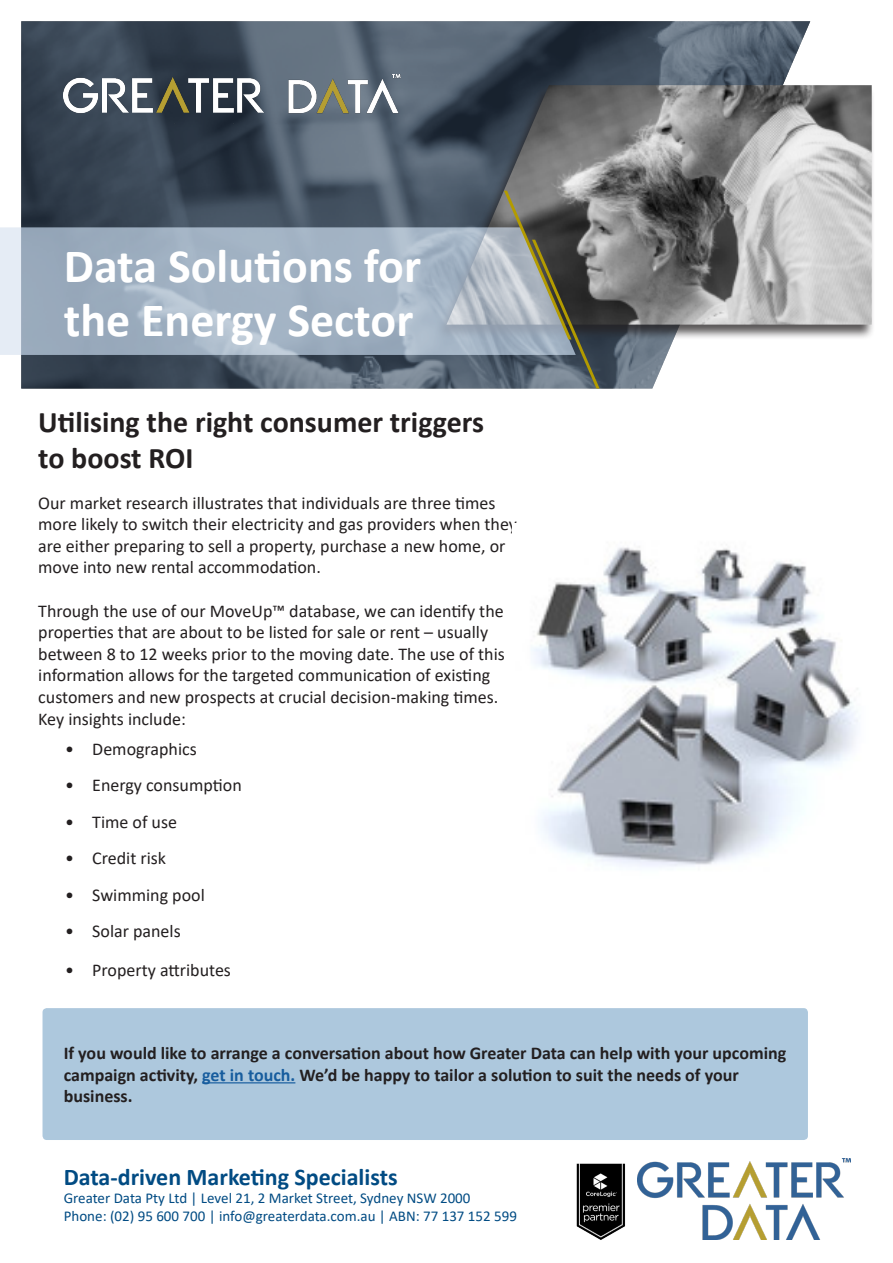
<style>
.page{position:relative;width:893px;height:1263px;background:#fff}
.page>*{position:absolute;margin:0;border:0;box-sizing:border-box;transform-origin:0 0}
.t1{font:700 48px/54px "Calibri";color:#fff}
.t2{font:700 30px "Calibri";color:#231f20}
.t3{font:700 24px "Calibri";color:#014b83}
.t4{font:18px/21.6px "Calibri";color:#231f20}
.MAIN_TEXT{font:700 18px/21.6px "Calibri";color:#231f20}
.t5{font:15px "Calibri";color:#014b83}
.s1{color:#175d9e}
</style>
<div class="page">
<img style="left:638px;top:1158px;width:212px;height:82px">
<img style="left:576px;top:1163px;width:49px;height:77px">
<img style="left:21px;top:21px;width:789px;height:367px">
<div style="left:434px;top:84px;width:441px;height:256px;background:#231f20;opacity:.75"></div>
<img style="left:446px;top:85px;width:426px;height:240px">
<img style="left:64px;top:74px;width:340px;height:49px">
<svg style="left:0;top:227px;width:504px;height:128px;background:#a5b4c5"></svg>
<svg style="left:504px;top:191px;width:96px;height:197px;background:#737877"></svg>
<div style="left:43px;top:1008px;width:765px;height:132px;background:#adc8dd;border-radius:4px"></div>
<hr style="left:202px;top:1082px;width:93px;height:1px;background:#175d9e">
<img style="left:531px;top:547px;width:327px;height:320px">
<p class="t1" style="left:64px;top:239px;width:359px">Data Solutions for the Energy Sector</p>
<p class="t2" style="left:38px;top:401px;width:447px">Utilising the right consumer triggers</p>
<p class="t2" style="left:38px;top:437px;width:157px">to boost ROI</p>
<p class="t4" style="left:38px;top:491px;width:480px">Our market research illustrates that individuals are three times more likely to switch their electricity and gas providers when they are either preparing to sell a property, purchase a new home, or move into new rental accommodation.</p>
<p class="t4" style="left:38px;top:599px;width:468px">Through the use of our MoveUp™ database, we can identify the properties that are about to be listed for sale or rent – usually between 8 to 12 weeks prior to the moving date. The use of this information allows for the targeted communication of existing customers and new prospects at crucial decision-making times.<br>Key insights include:</p>
<p class="t4" style="left:65px;top:737px;width:133px">• Demographics</p>
<p class="t4" style="left:65px;top:774px;width:178px">• Energy consumption</p>
<p class="t4" style="left:65px;top:810px;width:113px">• Time of use</p>
<p class="t4" style="left:65px;top:847px;width:102px">• Credit risk</p>
<p class="t4" style="left:65px;top:883px;width:141px">• Swimming pool</p>
<p class="t4" style="left:65px;top:920px;width:117px">• Solar panels</p>
<p class="t4" style="left:65px;top:958px;width:167px">• Property attributes</p>
<p class="MAIN_TEXT" style="left:64px;top:1042px;width:724px">If you would like to arrange a conversation about how Greater Data can help with your upcoming campaign activity, <span class="s1">get in touch.</span> We’d be happy to tailor a solution to suit the needs of your business.</p>
<p class="t3" style="left:64px;top:1160px;width:335px">Data-driven Marketing Specialists</p>
<p class="t5" style="left:64px;top:1188px;width:408px">Greater Data Pty Ltd | Level 21, 2 Market Street, Sydney NSW 2000</p>
<p class="t5" style="left:64px;top:1206px;width:455px">Phone: (02) 95 600 700 | info@greaterdata.com.au | ABN: 77 137 152 599</p>
</div>
